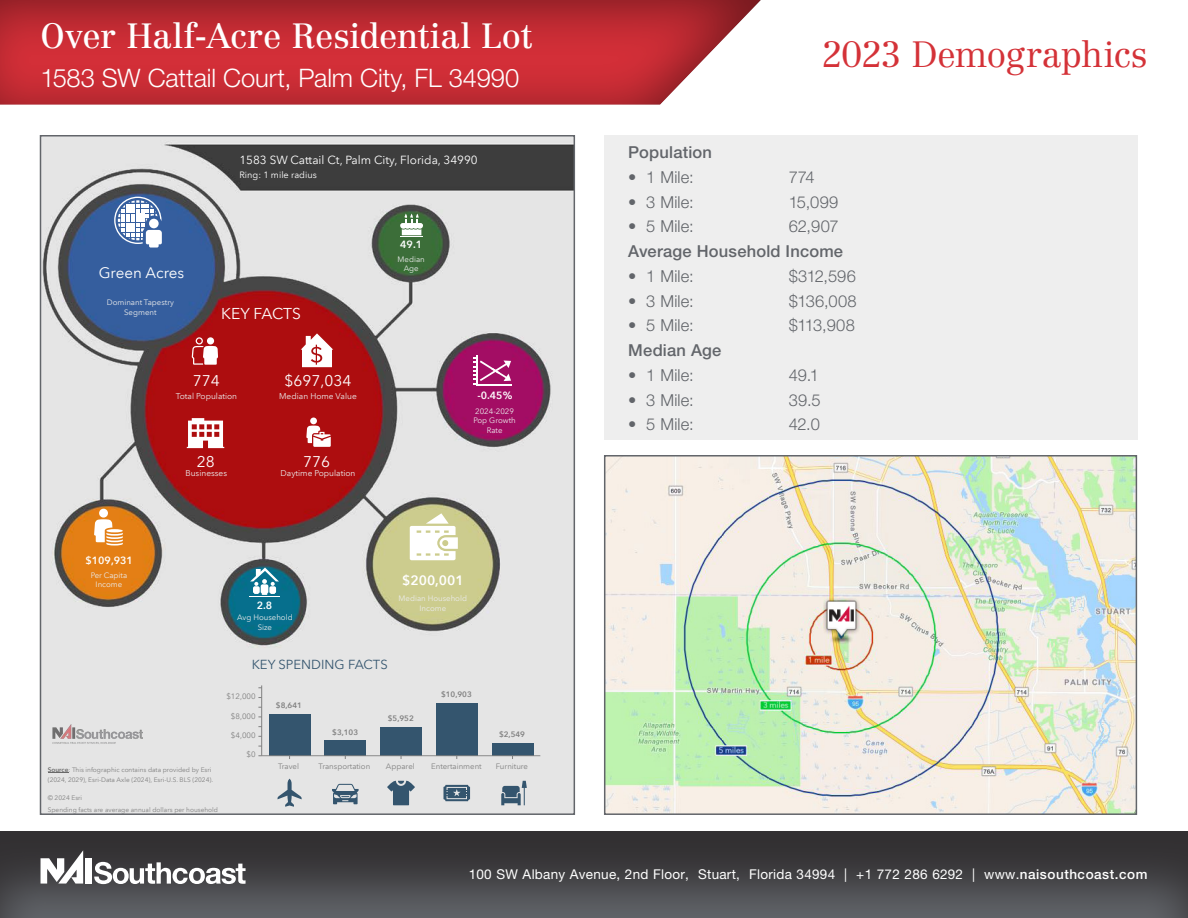
<style>
.page{position:relative;width:1188px;height:918px;background:#fff}
.page>*{position:absolute;margin:0;border:0;box-sizing:border-box;transform-origin:0 0}
.t1{font:300 36px "Centennial LT Std";letter-spacing:-.025em;color:#d43238}
.t2{font:34.5px "Centennial LT Std";letter-spacing:-.005em;color:#fff}
.t3{font:300 25.5px "Helvetica Neue LT Std";letter-spacing:-.005em;color:#fff}
.t4{font:300 16.5px "Helvetica Neue LT Std";letter-spacing:.015em;color:#62656a}
.t5{font:500 16.5px "Helvetica Neue LT Std";letter-spacing:.015em;color:#62656a}
.t6{font:15.75px "Avenir Next LT Pro";letter-spacing:-.005em;color:#fff}
.t7{font:15.45px "Avenir Next LT Pro";color:#fff}
.t8{font:15.15px "Avenir Next LT Pro";color:#fff}
.t9{font:13.5px "Helvetica Neue LT Std";letter-spacing:.02em;color:#fff}
.t10{font:600 13.5px "Avenir Next LT Pro";color:#fff}
.t11{font:13.05px "Avenir Next LT Pro";color:#34556e}
.t12{font:11.85px "Avenir Next LT Pro";color:#fff}
.t13{font:600 10.5px "Avenir Next LT Pro";color:#fff}
.t14{font:9.15px "Avenir Next LT Pro";color:#fff}
.t15{font:8.4px "Avenir Next LT Pro";color:#ebebeb}
.t16{font:7.8px/9.4px "Avenir Next LT Pro";color:#ebebeb;text-align:center}
.t17{font:7.8px "Avenir Next LT Pro";color:#808080}
.t18{font:600 7.8px "Avenir Next LT Pro";color:#808080}
.t19{font:6.6px/10.5px "Avenir Next LT Pro";color:#808080}
.s1{font-weight:600;color:#696969}
.s2{font-weight:500}
</style>
<div class="page">
<img style="left:43px;top:138px;width:529px;height:674px">
<svg style="left:114px;top:197px;width:48px;height:51px"></svg>
<svg style="left:192px;top:337px;width:26px;height:28px"></svg>
<div style="left:207px;top:337px;width:7px;height:8px;background:#fff;border-radius:50%"></div>
<svg style="left:301px;top:333px;width:32px;height:34px"></svg>
<svg style="left:187px;top:418px;width:37px;height:30px"></svg>
<div style="left:310px;top:418px;width:7px;height:6px;background:#fff;border-radius:50%"></div>
<svg style="left:306px;top:426px;width:25px;height:21px"></svg>
<svg style="left:400px;top:214px;width:23px;height:23px"></svg>
<hr style="left:476px;top:384px;width:36px;height:2px;background:#fff">
<svg style="left:473px;top:357px;width:38px;height:27px"></svg>
<hr style="left:476px;top:356px;width:1px;height:30px;background:#fff">
<svg style="left:410px;top:513px;width:48px;height:47px"></svg>
<hr style="left:249px;top:596px;width:31px;height:1px;background:#fff">
<svg style="left:250px;top:568px;width:29px;height:27px"></svg>
<div style="left:99px;top:509px;width:9px;height:9px;background:#fff;border-radius:50%"></div>
<svg style="left:94px;top:519px;width:29px;height:27px"></svg>
<hr style="left:106px;top:529px;width:17px;height:3px;background:#fff;border-radius:50%">
<hr style="left:262px;top:756px;width:278px;height:1px;background:#fff">
<div style="left:269px;top:714px;width:42px;height:42px;background:#34556e"></div>
<div style="left:324px;top:741px;width:42px;height:15px;background:#34556e"></div>
<div style="left:380px;top:727px;width:42px;height:29px;background:#34556e"></div>
<div style="left:436px;top:703px;width:42px;height:53px;background:#34556e"></div>
<div style="left:492px;top:743px;width:41px;height:13px;background:#34556e"></div>
<hr style="left:262px;top:755px;width:278px;height:1px;background:#808080">
<hr style="left:261px;top:685px;width:1px;height:71px;background:#808080">
<svg style="left:278px;top:779px;width:24px;height:28px"></svg>
<svg style="left:332px;top:784px;width:27px;height:20px"></svg>
<svg style="left:387px;top:781px;width:28px;height:24px"></svg>
<svg style="left:443px;top:785px;width:27px;height:16px"></svg>
<svg style="left:501px;top:781px;width:26px;height:24px"></svg>
<img style="left:48px;top:720px;width:132px;height:26px">
<svg style="left:48px;top:772px;width:21px;height:1px"></svg>
<img style="left:607px;top:458px;width:527px;height:354px">
<div style="left:604px;top:455px;width:533px;height:360px;border:2px solid #62656a"></div>
<div style="left:604px;top:135px;width:533px;height:305px;background:#e8e8e8"></div>
<div style="left:0;top:830px;width:1188px;height:88px;background:#231f20;opacity:.75"></div>
<div style="left:0;top:0;width:762px;height:106px;background:#231f20;opacity:.51"></div>
<div style="left:85px;top:858px;width:7px;height:26px;background:#fff"></div>
<svg style="left:41px;top:850px;width:42px;height:34px"></svg>
<svg style="left:94px;top:862px;width:152px;height:22px"></svg>
<img style="left:824px;top:598px;width:35px;height:45px">
<p class="t2" style="left:40px;top:16px;width:493px">Over Half-Acre Residential Lot</p>
<p class="t3" style="left:40px;top:62px;width:480px">1583 SW Cattail Court, Palm City, FL 34990</p>
<h3 class="t12" style="left:239px;top:152px;width:240px">1583 SW Cattail Ct, Palm City, Florida, 34990</h3>
<h3 class="t14" style="left:239px;top:169px;width:79px">Ring: 1 mile radius</h3>
<h3 class="t8" style="left:99px;top:263px;width:87px">Green Acres</h3>
<p class="t16" style="left:107px;top:298px;width:69px">Dominant Tapestry<br>Segment</p>
<h3 class="t6" style="left:221px;top:304px;width:81px">KEY FACTS</h3>
<h3 class="t7" style="left:193px;top:371px;width:28px">774</h3>
<p class="t15" style="left:176px;top:391px;width:63px">Total Population</p>
<h3 class="t7" style="left:197px;top:452px;width:19px">28</h3>
<p class="t15" style="left:185px;top:468px;width:43px">Businesses</p>
<h3 class="t7" style="left:285px;top:371px;width:68px">$697,034</h3>
<p class="t15" style="left:279px;top:391px;width:79px">Median Home Value</p>
<h3 class="t7" style="left:303px;top:452px;width:28px">776</h3>
<p class="t15" style="left:281px;top:468px;width:76px">Daytime Population</p>
<h3 class="t13" style="left:400px;top:238px;width:23px">49.1</h3>
<p class="t16" style="left:398px;top:254px;width:29px">Median<br>Age</p>
<h3 class="t13" style="left:477px;top:389px;width:36px">-0.45%</h3>
<p class="t16" style="left:474px;top:407px;width:44px">2024-2029<br>Pop Growth<br>Rate</p>
<h3 class="t13" style="left:85px;top:554px;width:49px">$109,931</h3>
<p class="t16" style="left:91px;top:571px;width:38px">Per Capita<br>Income</p>
<h3 class="t10" style="left:402px;top:572px;width:63px">$200,001</h3>
<p class="t16" style="left:399px;top:594px;width:70px">Median Household</p>
<h3 class="t13" style="left:257px;top:599px;width:17px">2.8</h3>
<p class="t16" style="left:420px;top:603px;width:28px">Income</p>
<p class="t16" style="left:237px;top:613px;width:57px">Avg Household<br>Size</p>
<p class="t19" style="left:48px;top:764px;width:167px"><span class="s1">Source</span>: This infographic contains data provided by Esri (2024, 2029), Esri-Data Axle (2024), Esri-U.S. BLS (2024).</p>
<p class="t19" style="left:48px;top:792px;width:172px;line-height:12.5px">© 2024 Esri<br>Spending facts are average annual dollars per household</p>
<h3 class="t11" style="left:252px;top:657px;width:138px">KEY SPENDING FACTS</h3>
<p class="t17" style="left:226px;top:692px;width:31px">$12,000</p>
<p class="t17" style="left:231px;top:711px;width:26px">$8,000</p>
<p class="t17" style="left:231px;top:731px;width:26px">$4,000</p>
<p class="t17" style="left:247px;top:750px;width:11px">$0</p>
<p class="t18" style="left:276px;top:700px;width:27px">$8,641</p>
<p class="t18" style="left:332px;top:727px;width:27px">$3,103</p>
<p class="t18" style="left:388px;top:713px;width:27px">$5,952</p>
<p class="t18" style="left:441px;top:689px;width:32px">$10,903</p>
<p class="t18" style="left:499px;top:730px;width:27px">$2,549</p>
<p class="t17" style="left:278px;top:761px;width:22px">Travel</p>
<p class="t17" style="left:319px;top:761px;width:53px">Transportation</p>
<p class="t17" style="left:386px;top:761px;width:30px">Apparel</p>
<p class="t17" style="left:431px;top:761px;width:52px">Entertainment</p>
<p class="t17" style="left:496px;top:761px;width:34px">Furniture</p>
<p class="t1" style="left:821px;top:33px;width:328px">2023 Demographics</p>
<p class="t5" style="left:628px;top:142px;width:85px">Population</p>
<p class="t4" style="left:628px;top:167px;width:67px">• 1 Mile:</p>
<p class="t4" style="left:789px;top:167px;width:27px">774</p>
<p class="t4" style="left:628px;top:192px;width:67px">• 3 Mile:</p>
<p class="t4" style="left:789px;top:192px;width:51px">15,099</p>
<p class="t4" style="left:628px;top:216px;width:67px">• 5 Mile:</p>
<p class="t4" style="left:789px;top:216px;width:51px">62,907</p>
<p class="t5" style="left:628px;top:241px;width:216px">Average Household Income</p>
<p class="t4" style="left:628px;top:266px;width:67px">• 1 Mile:</p>
<p class="t4" style="left:789px;top:266px;width:69px">$312,596</p>
<p class="t4" style="left:628px;top:291px;width:67px">• 3 Mile:</p>
<p class="t4" style="left:789px;top:291px;width:70px">$136,008</p>
<p class="t4" style="left:628px;top:315px;width:67px">• 5 Mile:</p>
<p class="t4" style="left:789px;top:315px;width:68px">$113,908</p>
<p class="t5" style="left:628px;top:340px;width:95px">Median Age</p>
<p class="t4" style="left:628px;top:365px;width:67px">• 1 Mile:</p>
<p class="t4" style="left:789px;top:365px;width:32px">49.1</p>
<p class="t4" style="left:628px;top:390px;width:67px">• 3 Mile:</p>
<p class="t4" style="left:789px;top:390px;width:33px">39.5</p>
<p class="t4" style="left:628px;top:414px;width:67px">• 5 Mile:</p>
<p class="t4" style="left:789px;top:414px;width:33px">42.0</p>
<p class="t9" style="left:469px;top:866px;width:680px">100 SW Albany Avenue, 2nd Floor, Stuart, Florida 34994 | +1 772 286 6292 | www.<span class="s2">naisouthcoast.com</span></p>
</div>
